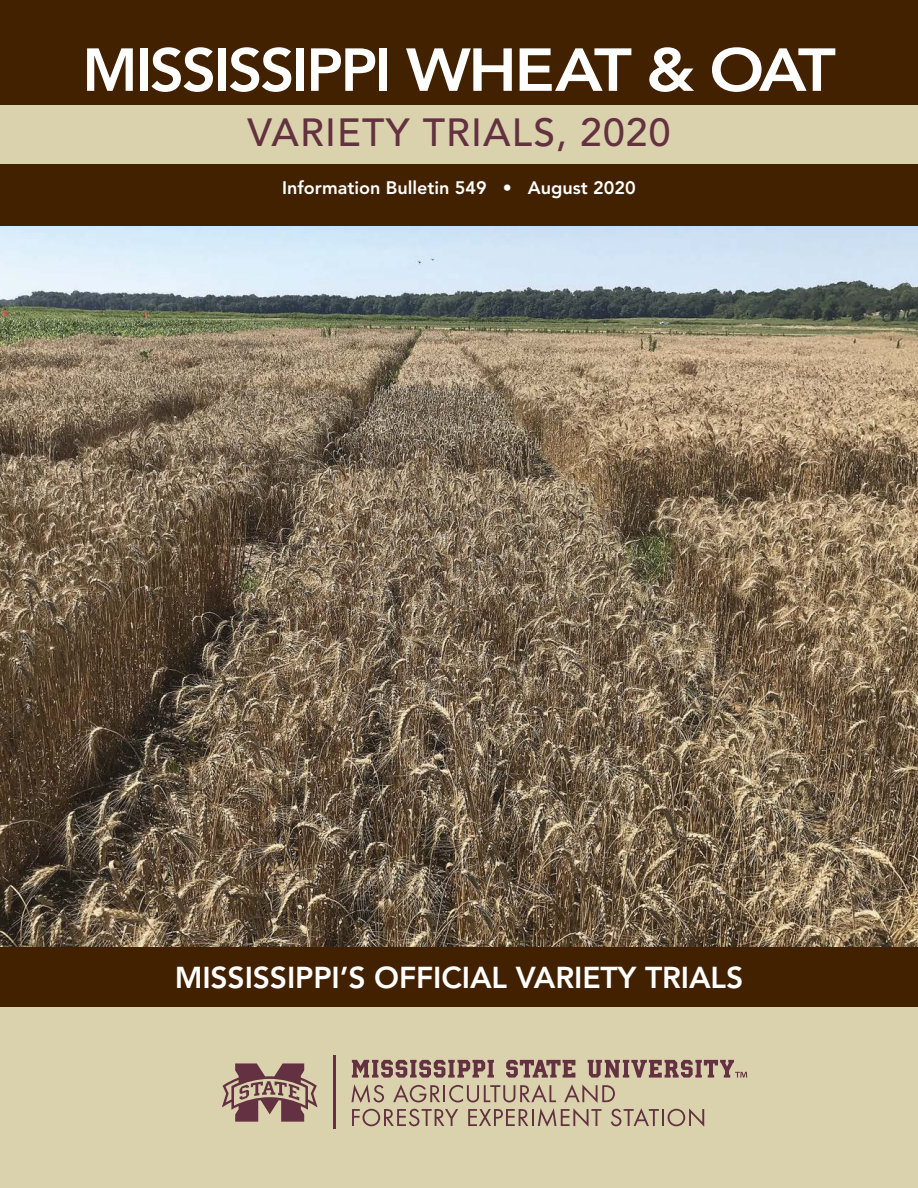
<style>
.page{position:relative;width:918px;height:1188px;background:#fff}
.page>*{position:absolute;margin:0;border:0;box-sizing:border-box;transform-origin:0 0}
.t1{font:800 60px "Avenir LT Std";letter-spacing:-.04em;color:#fff}
.t2{font:500 39px "Avenir LT Std";letter-spacing:.03em;color:#633140}
.t3{font:800 30px "Avenir LT Std";letter-spacing:-.005em;color:#fff}
.t4{font:800 18px "Avenir LT Std";color:#fff}
</style>
<div class="page">
<div style="left:0;top:0;width:918px;height:242px;background:#422100"></div>
<div style="left:0;top:105px;width:918px;height:59px;background:#dad2ac"></div>
<div style="left:0;top:946px;width:918px;height:62px;background:#422100"></div>
<div style="left:0;top:1008px;width:918px;height:180px;background:#dad2ac"></div>
<hr style="left:333px;top:1056px;width:3px;height:73px;background:#633141">
<svg style="left:351px;top:1084px;width:353px;height:43px"></svg>
<svg style="left:352px;top:1060px;width:142px;height:18px"></svg>
<svg style="left:506px;top:1060px;width:69px;height:18px"></svg>
<svg style="left:588px;top:1060px;width:159px;height:18px"></svg>
<svg style="left:222px;top:1063px;width:95px;height:59px"></svg>
<img style="left:0;top:227px;width:918px;height:719px">
<p class="t1" style="left:82px;top:35px;width:755px">MISSISSIPPI WHEAT &amp; OAT</p>
<p class="t2" style="left:248px;top:117px;width:424px">VARIETY TRIALS, 2020</p>
<p class="t4" style="left:282px;top:178px;width:355px">Information Bulletin 549 • August 2020</p>
<p class="t3" style="left:175px;top:960px;width:570px">MISSISSIPPI’S OFFICIAL VARIETY TRIALS</p>
</div>
